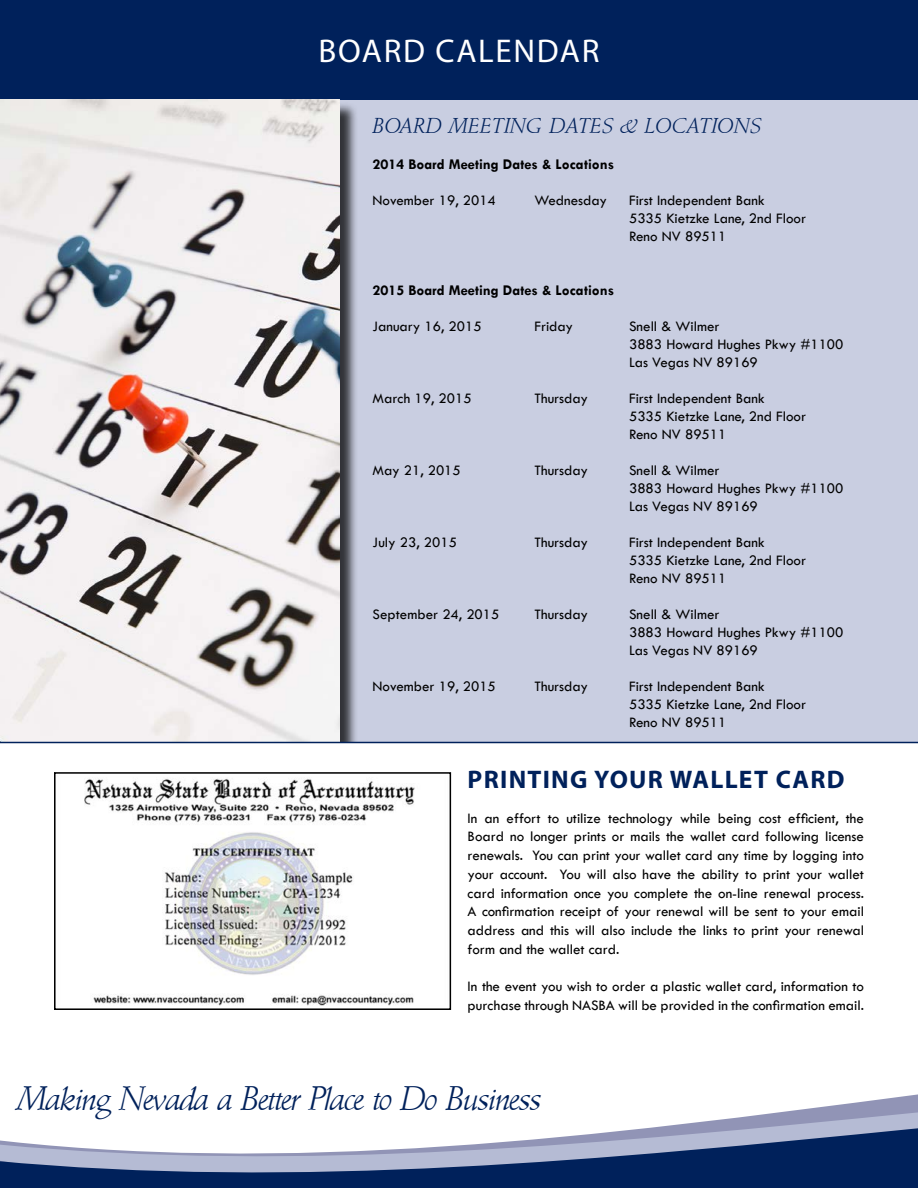
<style>
.page{position:relative;width:918px;height:1188px;background:#fff}
.page>*{position:absolute;margin:0;border:0;box-sizing:border-box;transform-origin:0 0}
.t1{font:33.15px "A770 Roman";color:#00215b}
.t2{font:33px "Myriad Pro";letter-spacing:.05em;color:#fff}
.t3{font:700 25.5px "Myriad Pro";letter-spacing:.05em;color:#00215b}
.t4{font:21px "A770 Roman";letter-spacing:.05em;color:#00215b}
.t5{font:15px/18px "Tw Cen";color:#000}
.t6{font:700 15px "Tw Cen";color:#000}
</style>
<div class="page">
<div style="left:0;top:100px;width:918px;height:644px;background:#c9cee1"></div>
<div style="left:0;top:0;width:918px;height:100px;background:#00215b"></div>
<div style="left:2px;top:102px;width:356px;height:660px;background:#000;opacity:.75"></div>
<img style="left:0;top:100px;width:339px;height:642px">
<svg style="left:0;top:1094px;width:918px;height:94px"></svg>
<div style="left:1px;top:743px;width:916px;height:309px;background:#fff"></div>
<div style="left:0;top:742px;width:918px;height:311px;border:2px solid #fff"></div>
<img style="left:84px;top:778px;width:331px;height:228px">
<div style="left:54px;top:772px;width:397px;height:238px;border:2px solid #000"></div>
<hr style="left:0;top:742px;width:918px;height:1px;background:#00215b">
<h2 class="t2" style="left:319px;top:31px;width:282px">BOARD CALENDAR</h2>
<h3 class="t4" style="left:373px;top:115px;width:389px">BOARD MEETING DATES &amp; LOCATIONS</h3>
<p class="t6" style="left:373px;top:155px;width:243px">2014 Board Meeting Dates &amp; Locations</p>
<p class="t5" style="left:373px;top:191px;width:125px">November 19, 2014</p>
<p class="t5" style="left:535px;top:191px;width:74px">Wednesday</p>
<p class="t5" style="left:629px;top:191px;width:178px">First Independent Bank<br>5335 Kietzke Lane, 2nd Floor<br>Reno NV 89511</p>
<p class="t6" style="left:373px;top:281px;width:243px">2015 Board Meeting Dates &amp; Locations</p>
<p class="t5" style="left:373px;top:317px;width:111px">January 16, 2015</p>
<p class="t5" style="left:535px;top:317px;width:40px">Friday</p>
<p class="t5" style="left:629px;top:317px;width:216px">Snell &amp; Wilmer<br>3883 Howard Hughes Pkwy #1100<br>Las Vegas NV 89169</p>
<p class="t5" style="left:373px;top:389px;width:101px">March 19, 2015</p>
<p class="t5" style="left:535px;top:389px;width:55px">Thursday</p>
<p class="t5" style="left:629px;top:389px;width:178px">First Independent Bank<br>5335 Kietzke Lane, 2nd Floor<br>Reno NV 89511</p>
<p class="t5" style="left:373px;top:461px;width:90px">May 21, 2015</p>
<p class="t5" style="left:535px;top:461px;width:55px">Thursday</p>
<p class="t5" style="left:629px;top:461px;width:216px">Snell &amp; Wilmer<br>3883 Howard Hughes Pkwy #1100<br>Las Vegas NV 89169</p>
<p class="t5" style="left:373px;top:533px;width:86px">July 23, 2015</p>
<p class="t5" style="left:535px;top:533px;width:55px">Thursday</p>
<p class="t5" style="left:629px;top:533px;width:178px">First Independent Bank<br>5335 Kietzke Lane, 2nd Floor<br>Reno NV 89511</p>
<p class="t5" style="left:373px;top:605px;width:128px">September 24, 2015</p>
<p class="t5" style="left:535px;top:605px;width:55px">Thursday</p>
<p class="t5" style="left:629px;top:605px;width:216px">Snell &amp; Wilmer<br>3883 Howard Hughes Pkwy #1100<br>Las Vegas NV 89169</p>
<p class="t5" style="left:373px;top:677px;width:125px">November 19, 2015</p>
<p class="t5" style="left:535px;top:677px;width:55px">Thursday</p>
<p class="t5" style="left:629px;top:677px;width:178px">First Independent Bank<br>5335 Kietzke Lane, 2nd Floor<br>Reno NV 89511</p>
<h3 class="t3" style="left:468px;top:763px;width:378px">PRINTING YOUR WALLET CARD</h3>
<p class="t5" style="left:468px;top:808px;width:398px;line-height:18.8px;text-align:justify">In an effort to utilize technology while being cost efficient, the Board no longer prints or mails the wallet card following license renewals. You can print your wallet card any time by logging into your account. You will also have the ability to print your wallet card information once you complete the on-line renewal process.<br>A confirmation receipt of your renewal will be sent to your email address and this will also include the links to print your renewal form and the wallet card.</p>
<p class="t5" style="left:468px;top:977px;width:398px;line-height:18.8px">In the event you wish to order a plastic wallet card, information to purchase through NASBA will be provided in the confirmation email.</p>
<h1 class="t1" style="left:17px;top:1081px;width:525px">Making Nevada a Better Place to Do Business</h1>
</div>
